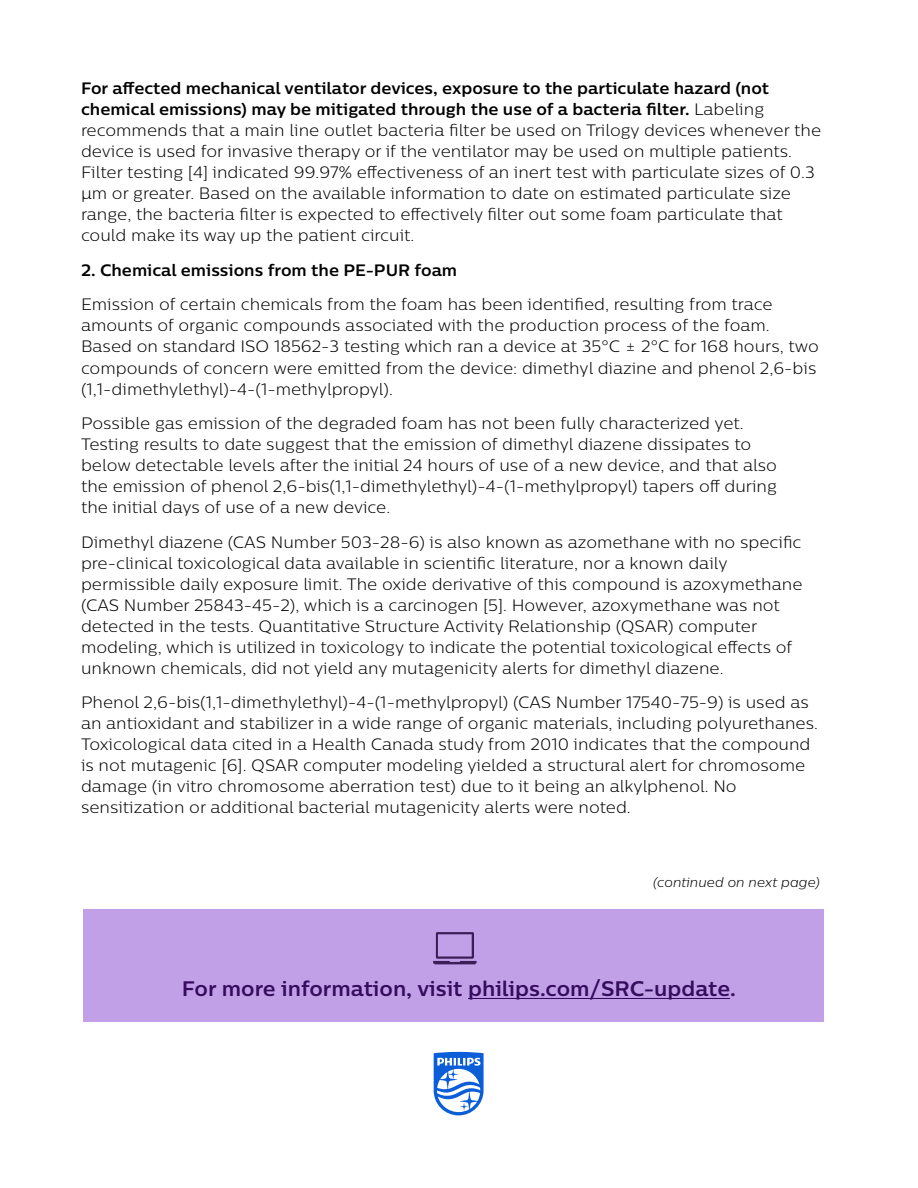
<style>
.page{position:relative;width:918px;height:1188px;background:#fff}
.page>*{position:absolute;margin:0;border:0;box-sizing:border-box;transform-origin:0 0}
.t1{font:700 21px "Centrale Sans";color:#360c5e}
.t2{font:300 16.5px/21px "Centrale Sans";color:#000}
.t3{font:700 16.5px "Centrale Sans";color:#000}
.t4{font:italic 300 13.5px "Centrale Sans";color:#000}
.s1{font-weight:700}
</style>
<div class="page">
<svg style="left:434px;top:1052px;width:50px;height:63px"></svg>
<div style="left:83px;top:909px;width:741px;height:113px;background:#c1a0e8"></div>
<hr style="left:468px;top:998px;width:262px;height:1px;background:#360c5e">
<svg style="left:433px;top:932px;width:44px;height:32px"></svg>
<p class="t2" style="left:81px;top:78px;width:742px"><span class="s1">For affected mechanical ventilator devices, exposure to the particulate hazard (not chemical emissions) may be mitigated through the use of a bacteria filter.</span> Labeling recommends that a main line outlet bacteria filter be used on Trilogy devices whenever the device is used for invasive therapy or if the ventilator may be used on multiple patients.<br>Filter testing [4] indicated 99.97% effectiveness of an inert test with particulate sizes of 0.3 μm or greater. Based on the available information to date on estimated particulate size range, the bacteria filter is expected to effectively filter out some foam particulate that could make its way up the patient circuit.</p>
<p class="t3" style="left:81px;top:260px;width:378px">2. Chemical emissions from the PE-PUR foam</p>
<p class="t2" style="left:81px;top:294px;width:740px">Emission of certain chemicals from the foam has been identified, resulting from trace amounts of organic compounds associated with the production process of the foam.<br>Based on standard ISO 18562-3 testing which ran a device at 35°C ± 2°C for 168 hours, two compounds of concern were emitted from the device: dimethyl diazine and phenol 2,6-bis (1,1-dimethylethyl)-4-(1-methylpropyl).</p>
<p class="t2" style="left:81px;top:412px;width:698px">Possible gas emission of the degraded foam has not been fully characterized yet.<br>Testing results to date suggest that the emission of dimethyl diazene dissipates to below detectable levels after the initial 24 hours of use of a new device, and that also the emission of phenol 2,6-bis(1,1-dimethylethyl)-4-(1-methylpropyl) tapers off during the initial days of use of a new device.</p>
<p class="t2" style="left:81px;top:531px;width:723px">Dimethyl diazene (CAS Number 503-28-6) is also known as azomethane with no specific pre-clinical toxicological data available in scientific literature, nor a known daily permissible daily exposure limit. The oxide derivative of this compound is azoxymethane (CAS Number 25843-45-2), which is a carcinogen [5]. However, azoxymethane was not detected in the tests. Quantitative Structure Activity Relationship (QSAR) computer modeling, which is utilized in toxicology to indicate the potential toxicological effects of unknown chemicals, did not yield any mutagenicity alerts for dimethyl diazene.</p>
<p class="t2" style="left:81px;top:691px;width:738px">Phenol 2,6-bis(1,1-dimethylethyl)-4-(1-methylpropyl) (CAS Number 17540-75-9) is used as an antioxidant and stabilizer in a wide range of organic materials, including polyurethanes.<br>Toxicological data cited in a Health Canada study from 2010 indicates that the compound is not mutagenic [6]. QSAR computer modeling yielded a structural alert for chromosome damage (in vitro chromosome aberration test) due to it being an alkylphenol. No sensitization or additional bacterial mutagenicity alerts were noted.</p>
<p class="t4" style="left:653px;top:874px;width:168px">(continued on next page)</p>
<p class="t1" style="left:182px;top:975px;width:556px">For more information, visit philips.com/SRC-update.</p>
</div>
